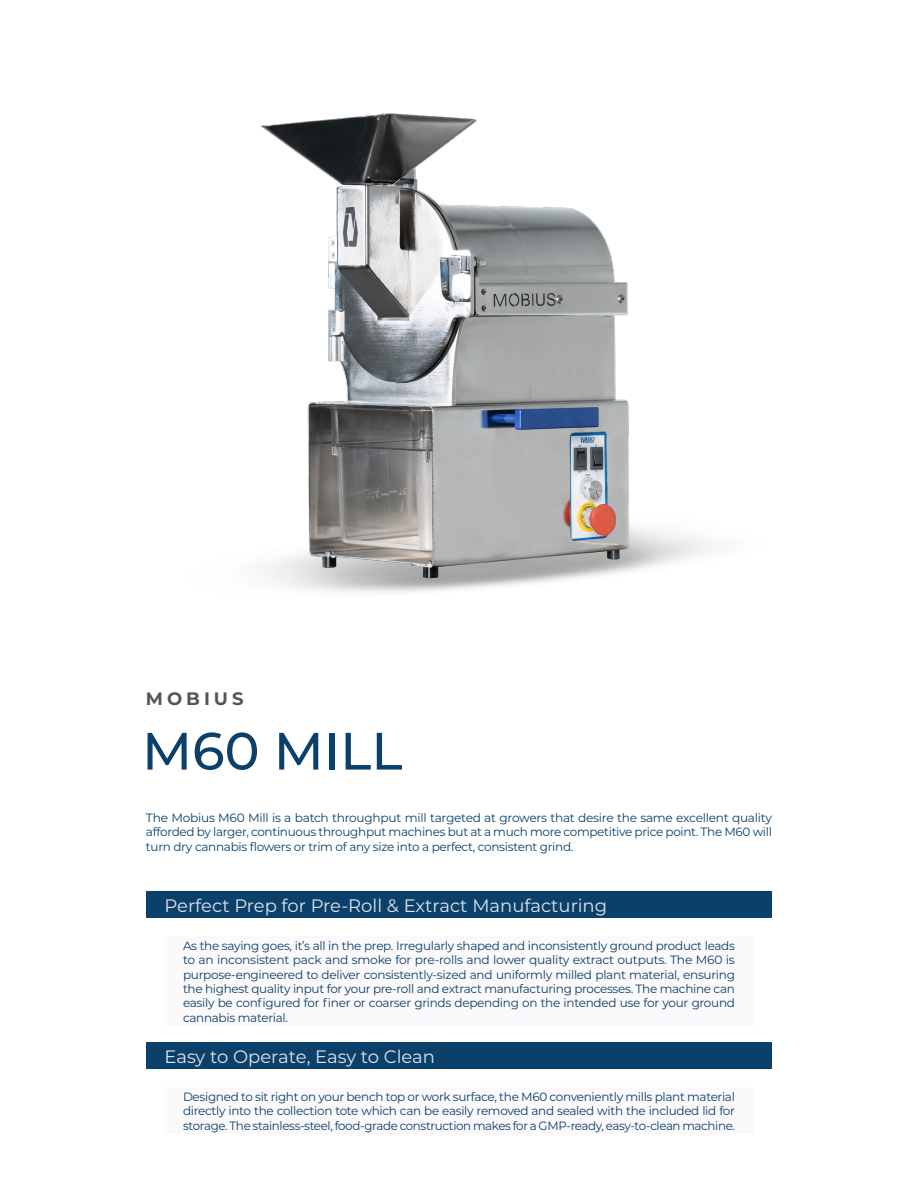
<style>
.page{position:relative;width:918px;height:1188px;background:#fff}
.page>*{position:absolute;margin:0;border:0;box-sizing:border-box;transform-origin:0 0}
.Subtitles{font:500 52.5px "Montserrat";color:#0b406a}
.t1{font:18px "Montserrat";color:#dee3ed}
.Running_Head_Subhead{font:700 18px "Montserrat";letter-spacing:.22em;color:#54555a}
.BODY_PARAGRAPH{font:12px/14.4px "Montserrat";letter-spacing:-.025em;color:#0b406a;text-align:justify}
</style>
<div class="page">
<img style="left:261px;top:113px;width:455px;height:480px">
<div style="left:164px;top:1088px;width:589px;height:46px;background:#fbf9fb"></div>
<div style="left:146px;top:891px;width:626px;height:27px;background:#0b406a"></div>
<div style="left:146px;top:1042px;width:626px;height:27px;background:#0b406a"></div>
<div style="left:165px;top:937px;width:589px;height:89px;background:#fbf9fb"></div>
<p class="Running_Head_Subhead" style="left:146px;top:686px;width:99px">MOBIUS</p>
<p class="Subtitles" style="left:142px;top:714px;width:262px">M60 MILL</p>
<p class="BODY_PARAGRAPH" style="left:146px;top:810px;width:628px">The Mobius M60 Mill is a batch throughput mill targeted at growers that desire the same excellent quality afforded by larger, continuous throughput machines but at a much more competitive price point. The M60 will turn dry cannabis flowers or trim of any size into a perfect, consistent grind.</p>
<p class="t1" style="left:165px;top:893px;width:444px">Perfect Prep for Pre-Roll &amp; Extract Manufacturing</p>
<p class="BODY_PARAGRAPH" style="left:183px;top:938px;width:554px">As the saying goes, it’s all in the prep. Irregularly shaped and inconsistently ground product leads to an inconsistent pack and smoke for pre-rolls and lower quality extract outputs. The M60 is purpose-engineered to deliver consistently-sized and uniformly milled plant material, ensuring the highest quality input for your pre-roll and extract manufacturing processes. The machine can easily be configured for finer or coarser grinds depending on the intended use for your ground cannabis material.</p>
<p class="t1" style="left:165px;top:1044px;width:272px">Easy to Operate, Easy to Clean</p>
<p class="BODY_PARAGRAPH" style="left:183px;top:1089px;width:554px">Designed to sit right on your bench top or work surface, the M60 conveniently mills plant material directly into the collection tote which can be easily removed and sealed with the included lid for storage. The stainless-steel, food-grade construction makes for a GMP-ready, easy-to-clean machine.</p>
</div>
